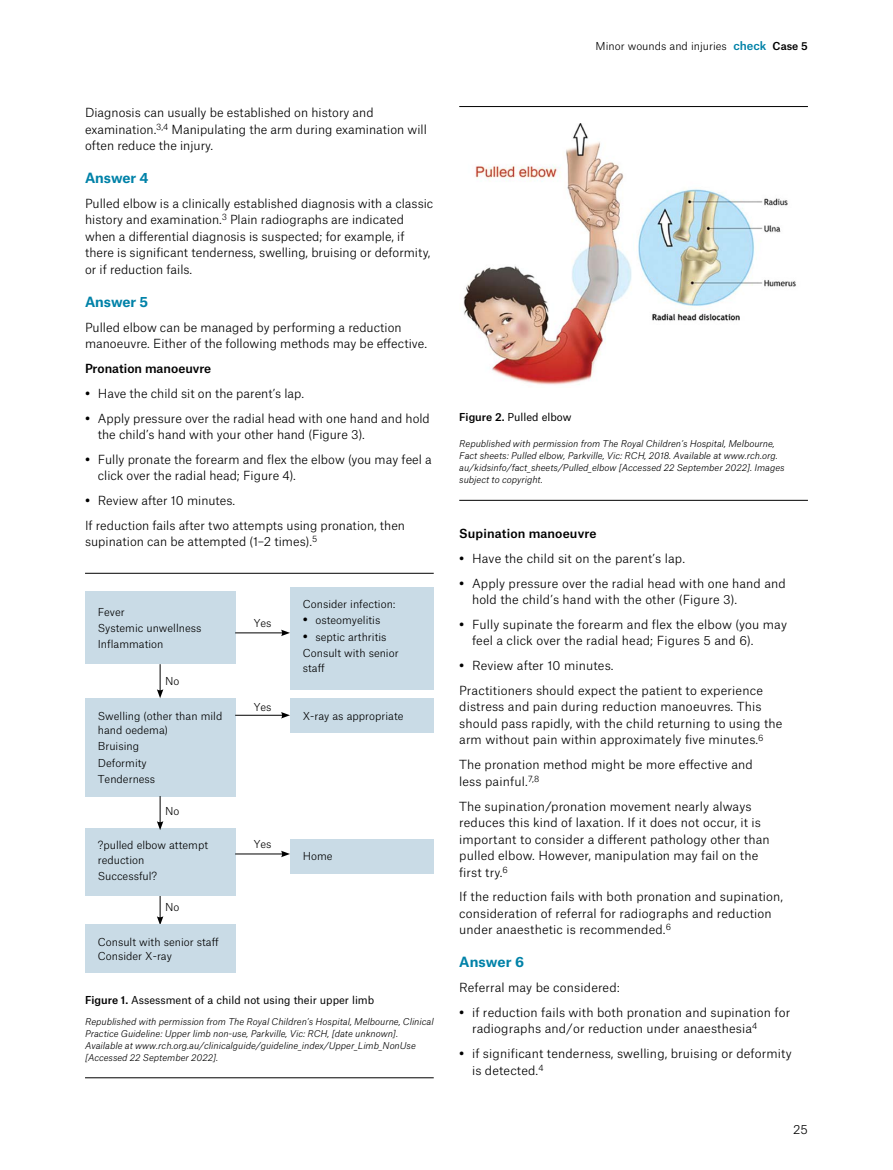
<style>
.page{position:relative;width:893px;height:1170px;background:#fff}
.page>*{position:absolute;margin:0;border:0;box-sizing:border-box;transform-origin:0 0}
.t1{font:700 13.5px "Atlas Grotesk";color:#0082a8}
.t2{font:300 12px/16.5px "Atlas Grotesk";letter-spacing:.01em;color:#000}
.t3{font:500 12px "Atlas Grotesk";letter-spacing:.01em;color:#000}
.t4{font:300 10.5px/16.4px "Atlas Grotesk";color:#000}
.t5{font:10.5px "Atlas Grotesk";color:#000}
.t6{font:italic 300 9px/12px "Atlas Grotesk";color:#000}
.s1{font-weight:700;font-size:15px}
.s2{font-weight:500}
.s3{font-weight:500;font-size:11.25px;color:#0082a8}
</style>
<div class="page">
<hr style="left:85px;top:573px;width:349px;height:1px;background:#000">
<hr style="left:85px;top:1077px;width:349px;height:1px;background:#000">
<svg style="left:157px;top:895px;width:6px;height:29px"></svg>
<div style="left:85px;top:591px;width:150px;height:73px;background:#c9dbe6"></div>
<div style="left:85px;top:698px;width:150px;height:98px;background:#c9dbe6"></div>
<div style="left:85px;top:828px;width:150px;height:67px;background:#c9dbe6"></div>
<div style="left:85px;top:924px;width:150px;height:48px;background:#c9dbe6"></div>
<div style="left:290px;top:586px;width:144px;height:103px;background:#c9dbe6"></div>
<div style="left:290px;top:698px;width:144px;height:34px;background:#c9dbe6"></div>
<div style="left:290px;top:839px;width:144px;height:34px;background:#c9dbe6"></div>
<svg style="left:157px;top:664px;width:6px;height:34px"></svg>
<svg style="left:157px;top:796px;width:6px;height:34px"></svg>
<hr style="left:235px;top:632px;width:48px;height:1px;background:#000">
<svg style="left:281px;top:629px;width:9px;height:7px"></svg>
<hr style="left:235px;top:715px;width:48px;height:1px;background:#000">
<svg style="left:281px;top:712px;width:9px;height:6px"></svg>
<hr style="left:235px;top:853px;width:48px;height:1px;background:#000">
<svg style="left:281px;top:850px;width:9px;height:7px"></svg>
<hr style="left:459px;top:106px;width:349px;height:1px;background:#000">
<hr style="left:459px;top:500px;width:349px;height:1px;background:#000">
<img style="left:463px;top:123px;width:333px;height:262px">
<p class="t2" style="left:85px;top:103px;width:343px">Diagnosis can usually be established on history and examination.<sup>3,4</sup> Manipulating the arm during examination will often reduce the injury.</p>
<p class="t1" style="left:85px;top:167px;width:65px">Answer 4</p>
<p class="t2" style="left:85px;top:194px;width:350px">Pulled elbow is a clinically established diagnosis with a classic history and examination.<sup>3</sup> Plain radiographs are indicated when a differential diagnosis is suspected; for example, if there is significant tenderness, swelling, bruising or deformity, or if reduction fails.</p>
<p class="t1" style="left:85px;top:291px;width:65px">Answer 5</p>
<p class="t2" style="left:85px;top:318px;width:343px">Pulled elbow can be managed by performing a reduction manoeuvre. Either of the following methods may be effective.</p>
<p class="t3" style="left:85px;top:358px;width:128px">Pronation manoeuvre</p>
<p class="t2" style="left:85px;top:384px;width:221px"><span class="s1">•</span> Have the child sit on the parent’s lap.</p>
<p class="t2" style="left:98px;top:408px;width:334px;text-indent:-13px"><span class="s1">•</span> Apply pressure over the radial head with one hand and hold the child’s hand with your other hand (Figure 3).</p>
<p class="t2" style="left:98px;top:450px;width:335px;text-indent:-13px"><span class="s1">•</span> Fully pronate the forearm and flex the elbow (you may feel a click over the radial head; Figure 4).</p>
<p class="t2" style="left:85px;top:487px;width:321px;line-height:24.8px"><span class="s1">•</span> Review after 10 minutes.<br>If reduction fails after two attempts using pronation, then</p>
<p class="t2" style="left:85px;top:532px;width:234px">supination can be attempted (1–2 times).<sup>5</sup></p>
<p class="t4" style="left:98px;top:602px;width:105px">Fever<br>Systemic unwellness<br>Inflammation</p>
<p class="t4" style="left:165px;top:672px;width:16px">No</p>
<p class="t4" style="left:98px;top:707px;width:126px;line-height:14.2px">Swelling (other than mild hand oedema)</p>
<p class="t4" style="left:98px;top:737px;width:59px">Bruising<br>Deformity<br>Tenderness</p>
<p class="t4" style="left:165px;top:802px;width:16px">No</p>
<p class="t4" style="left:98px;top:837px;width:112px;line-height:14.2px">?pulled elbow attempt reduction</p>
<p class="t4" style="left:98px;top:866px;width:61px">Successful?</p>
<p class="t4" style="left:165px;top:897px;width:16px">No</p>
<p class="t4" style="left:98px;top:933px;width:123px;line-height:14.2px">Consult with senior staff<br>Consider X-ray</p>
<p class="t4" style="left:254px;top:614px;width:19px">Yes</p>
<p class="t4" style="left:254px;top:697px;width:19px">Yes</p>
<p class="t4" style="left:303px;top:595px;width:94px">Consider infection:</p>
<p class="t4" style="left:303px;top:611px;width:79px"><span class="s1">•</span> osteomyelitis</p>
<p class="t4" style="left:303px;top:627px;width:97px"><span class="s1">•</span> septic arthritis<br>Consult with senior</p>
<p class="t4" style="left:303px;top:658px;width:24px">staff</p>
<p class="t4" style="left:303px;top:706px;width:102px">X-ray as appropriate</p>
<p class="t4" style="left:254px;top:834px;width:19px">Yes</p>
<p class="t4" style="left:303px;top:847px;width:31px">Home</p>
<p class="t5" style="left:85px;top:991px;width:291px"><span class="s2">Figure 1.</span> Assessment of a child not using their upper limb</p>
<p class="t6" style="left:85px;top:1014px;width:350px">Republished with permission from The Royal Children’s Hospital, Melbourne, Clinical Practice Guideline: Upper limb non-use, Parkville, Vic: RCH, [date unknown].<br>Available at www.rch.org.au/clinicalguide/guideline_index/Upper_Limb_NonUse [Accessed 22 September 2022].</p>
<p class="t4" style="left:596px;top:36px;width:214px">Minor wounds and injuries <span class="s3">check</span> <span class="s2">Case 5</span></p>
<p class="t5" style="left:459px;top:409px;width:114px"><span class="s2">Figure 2.</span> Pulled elbow</p>
<p class="t6" style="left:459px;top:437px;width:327px">Republished with permission from The Royal Children’s Hospital, Melbourne, Fact sheets: Pulled elbow, Parkville, Vic: RCH, 2018. Available at www.rch.org. au/kidsinfo/fact_sheets/Pulled_elbow [Accessed 22 September 2022]. Images subject to copyright.</p>
<p class="t3" style="left:459px;top:523px;width:139px">Supination manoeuvre</p>
<p class="t2" style="left:459px;top:549px;width:227px"><span class="s1">•</span> Have the child sit on the parent’s lap.</p>
<p class="t2" style="left:472px;top:573px;width:315px;text-indent:-13px"><span class="s1">•</span> Apply pressure over the radial head with one hand and hold the child’s hand with the other (Figure 3).</p>
<p class="t2" style="left:472px;top:615px;width:317px;text-indent:-13px"><span class="s1">•</span> Fully supinate the forearm and flex the elbow (you may feel a click over the radial head; Figures 5 and 6).</p>
<p class="t2" style="left:459px;top:652px;width:305px;line-height:24.8px"><span class="s1">•</span> Review after 10 minutes.<br>Practitioners should expect the patient to experience</p>
<p class="t2" style="left:459px;top:697px;width:325px">distress and pain during reduction manoeuvres. This should pass rapidly, with the child returning to using the arm without pain within approximately five minutes.<sup>6</sup></p>
<p class="t2" style="left:459px;top:755px;width:295px">The pronation method might be more effective and less painful.<sup>7,8</sup></p>
<p class="t2" style="left:459px;top:796px;width:312px">The supination/pronation movement nearly always reduces this kind of laxation. If it does not occur, it is important to consider a different pathology other than pulled elbow. However, manipulation may fail on the first try.<sup>6</sup></p>
<p class="t2" style="left:459px;top:887px;width:325px">If the reduction fails with both pronation and supination, consideration of referral for radiographs and reduction under anaesthetic is recommended.<sup>6</sup></p>
<p class="t1" style="left:459px;top:951px;width:66px">Answer 6</p>
<p class="t2" style="left:459px;top:978px;width:162px">Referral may be considered:</p>
<p class="t2" style="left:472px;top:1002px;width:320px;text-indent:-13px"><span class="s1">•</span> if reduction fails with both pronation and supination for radiographs and/or reduction under anaesthesia<sup>4</sup></p>
<p class="t2" style="left:472px;top:1044px;width:321px;text-indent:-13px"><span class="s1">•</span> if significant tenderness, swelling, bruising or deformity is detected.<sup>4</sup></p>
<p class="t2" style="left:793px;top:1119px;width:16px">25</p>
</div>
